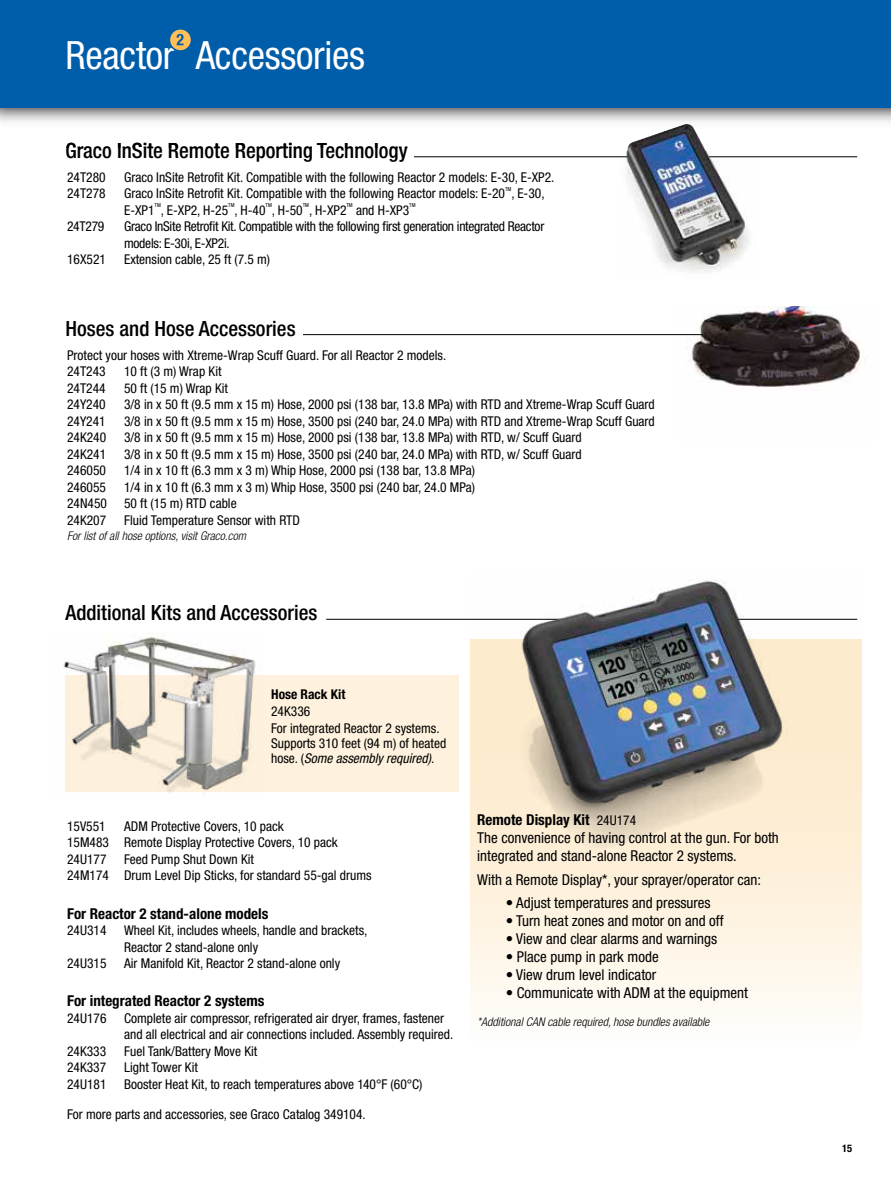
<style>
.page{position:relative;width:891px;height:1188px;background:#fff}
.page>*{position:absolute;margin:0;border:0;box-sizing:border-box;transform-origin:0 0}
.t1{font:condensed 39px "Helvetica Neue LT Std";letter-spacing:-.005em;color:#fff}
.t2{font:500 condensed 21px "Helvetica Neue LT Std";color:#000}
.t3{font:condensed 15px/18px "Helvetica Neue LT Std";color:#000}
.t4{font:700 condensed 15px "Helvetica Neue LT Std";color:#000}
.t5{font:condensed 13.5px/16.5px "Helvetica Neue LT Std";color:#000}
.t6{font:condensed 13.5px/16.5px "Helvetica Neue LT Std";letter-spacing:-.02em;color:#000}
.t7{font:700 condensed 13.5px "Helvetica Neue LT Std";color:#000}
.t8{font:italic 300 condensed 12px "Helvetica Neue LT Std";color:#000}
.t9{font:700 condensed 10.5px "Helvetica Neue LT Std";color:#000}
.t10{font:condensed 5.4px "Helvetica Neue LT Std";color:#000}
.s1{font-style:italic}
.s2{font-weight:700}
.s3{font-size:13.5px}
</style>
<div class="page">
<svg style="left:470px;top:877px;width:392px;height:130px;fill:#fef5e6"></svg>
<div style="left:66px;top:676px;width:393px;height:116px;background:#fef2de"></div>
<hr style="left:326px;top:619px;width:531px;height:1px;background:#000">
<img style="left:470px;top:580px;width:392px;height:297px">
<img style="left:522px;top:582px;width:261px;height:220px">
<hr style="left:414px;top:156px;width:443px;height:1px;background:#000">
<img style="left:63px;top:634px;width:200px;height:158px">
<img style="left:64px;top:638px;width:88px;height:115px">
<img style="left:678px;top:307px;width:187px;height:83px">
<hr style="left:303px;top:334px;width:400px;height:1px;background:#000">
<div style="left:0;top:0;width:891px;height:108px;background:#005da9"></div>
<img style="left:618px;top:152px;width:139px;height:120px">
<img style="left:627px;top:124px;width:89px;height:46px">
<svg style="left:170px;top:30px;width:21px;height:20px"></svg>
<h1 class="t1" style="left:65px;top:32px;width:301px">Reactor Accessories</h1>
<h2 class="t2" style="left:65px;top:138px;width:344px">Graco InSite Remote Reporting Technology</h2>
<p class="t5" style="left:67px;top:169px;width:40px">24T280</p>
<p class="t5" style="left:124px;top:169px;width:432px">Graco InSite Retrofit Kit. Compatible with the following Reactor 2 models: E-30, E-XP2.</p>
<p class="t5" style="left:67px;top:185px;width:40px">24T278</p>
<p class="t5" style="left:124px;top:185px;width:383px">Graco InSite Retrofit Kit. Compatible with the following Reactor models: E-20</p>
<p class="t10" style="left:505px;top:186px;width:8px">TM</p>
<p class="t5" style="left:511px;top:185px;width:35px">, E-30,</p>
<p class="t5" style="left:124px;top:202px;width:32px">E-XP1</p>
<p class="t10" style="left:155px;top:202px;width:8px">TM</p>
<p class="t5" style="left:161px;top:202px;width:69px">, E-XP2, H-25</p>
<p class="t10" style="left:228px;top:202px;width:8px">TM</p>
<p class="t5" style="left:235px;top:202px;width:32px">, H-40</p>
<p class="t10" style="left:266px;top:202px;width:8px">TM</p>
<p class="t5" style="left:272px;top:202px;width:32px">, H-50</p>
<p class="t10" style="left:303px;top:202px;width:8px">TM</p>
<p class="t5" style="left:309px;top:202px;width:39px">, H-XP2</p>
<p class="t10" style="left:346px;top:202px;width:8px">TM</p>
<p class="t5" style="left:356px;top:202px;width:55px">and H-XP3</p>
<p class="t10" style="left:409px;top:202px;width:8px">TM</p>
<p class="t5" style="left:67px;top:218px;width:39px">24T279</p>
<p class="t6" style="left:124px;top:218px;width:422px">Graco InSite Retrofit Kit. Compatible with the following first generation integrated Reactor models: E-30i, E-XP2i.</p>
<p class="t5" style="left:67px;top:251px;width:40px">16X521</p>
<p class="t5" style="left:124px;top:251px;width:148px">Extension cable, 25 ft (7.5 m)</p>
<h2 class="t2" style="left:65px;top:316px;width:232px">Hoses and Hose Accessories</h2>
<p class="t5" style="left:67px;top:347px;width:381px">Protect your hoses with Xtreme-Wrap Scuff Guard. For all Reactor 2 models.<br>24T243</p>
<p class="t5" style="left:124px;top:363px;width:99px">10 ft (3 m) Wrap Kit</p>
<p class="t5" style="left:67px;top:380px;width:40px">24T244</p>
<p class="t5" style="left:124px;top:380px;width:105px">50 ft (15 m) Wrap Kit</p>
<p class="t5" style="left:67px;top:396px;width:40px">24Y240</p>
<p class="t5" style="left:124px;top:396px;width:532px">3/8 in x 50 ft (9.5 mm x 15 m) Hose, 2000 psi (138 bar, 13.8 MPa) with RTD and Xtreme-Wrap Scuff Guard</p>
<p class="t5" style="left:67px;top:413px;width:40px">24Y241</p>
<p class="t5" style="left:124px;top:413px;width:532px">3/8 in x 50 ft (9.5 mm x 15 m) Hose, 3500 psi (240 bar, 24.0 MPa) with RTD and Xtreme-Wrap Scuff Guard</p>
<p class="t5" style="left:67px;top:429px;width:41px">24K240</p>
<p class="t5" style="left:124px;top:429px;width:459px">3/8 in x 50 ft (9.5 mm x 15 m) Hose, 2000 psi (138 bar, 13.8 MPa) with RTD, w/ Scuff Guard</p>
<p class="t5" style="left:67px;top:446px;width:41px">24K241</p>
<p class="t5" style="left:124px;top:446px;width:459px">3/8 in x 50 ft (9.5 mm x 15 m) Hose, 3500 psi (240 bar, 24.0 MPa) with RTD, w/ Scuff Guard</p>
<p class="t5" style="left:67px;top:462px;width:40px">246050</p>
<p class="t5" style="left:124px;top:462px;width:352px">1/4 in x 10 ft (6.3 mm x 3 m) Whip Hose, 2000 psi (138 bar, 13.8 MPa)</p>
<p class="t5" style="left:67px;top:479px;width:40px">246055</p>
<p class="t5" style="left:124px;top:479px;width:352px">1/4 in x 10 ft (6.3 mm x 3 m) Whip Hose, 3500 psi (240 bar, 24.0 MPa)</p>
<p class="t5" style="left:67px;top:495px;width:41px">24N450</p>
<p class="t5" style="left:124px;top:495px;width:114px">50 ft (15 m) RTD cable</p>
<p class="t5" style="left:67px;top:512px;width:41px">24K207</p>
<p class="t5" style="left:124px;top:512px;width:177px">Fluid Temperature Sensor with RTD</p>
<p class="t8" style="left:67px;top:529px;width:180px">For list of all hose options, visit Graco.com</p>
<h2 class="t2" style="left:65px;top:600px;width:253px">Additional Kits and Accessories</h2>
<p class="t7" style="left:271px;top:686px;width:76px">Hose Rack Kit</p>
<p class="t5" style="left:271px;top:702px;width:170px;line-height:17.4px">24K336<br>For integrated Reactor 2 systems.</p>
<p class="t5" style="left:271px;top:736px;width:177px;line-height:15px">Supports 310 feet (94 m) of heated hose. (<span class="s1">Some assembly required)</span>.</p>
<p class="t5" style="left:67px;top:818px;width:272px;text-indent:57px">ADM Protective Covers, 10 pack<br>15M483 Remote Display Protective Covers, 10 pack<br>24U177</p>
<p class="t5" style="left:67px;top:818px;width:40px">15V551</p>
<p class="t5" style="left:67px;top:851px;width:306px;text-indent:57px">Feed Pump Shut Down Kit<br>24M174 Drum Level Dip Sticks, for standard 55-gal drums</p>
<p class="t4" style="left:67px;top:904px;width:203px">For Reactor 2 stand-alone models</p>
<p class="t5" style="left:67px;top:922px;width:41px">24U314</p>
<p class="t5" style="left:124px;top:922px;width:245px">Wheel Kit, includes wheels, handle and brackets,<br>Reactor 2 stand-alone only</p>
<p class="t5" style="left:67px;top:955px;width:41px">24U315</p>
<p class="t5" style="left:124px;top:955px;width:218px">Air Manifold Kit, Reactor 2 stand-alone only</p>
<p class="t4" style="left:67px;top:992px;width:199px">For integrated Reactor 2 systems</p>
<p class="t5" style="left:67px;top:1010px;width:41px">24U176</p>
<p class="t5" style="left:124px;top:1010px;width:331px">Complete air compressor, refrigerated air dryer, frames, fastener and all electrical and air connections included. Assembly required.</p>
<p class="t5" style="left:67px;top:1043px;width:41px">24K333</p>
<p class="t5" style="left:124px;top:1043px;width:135px">Fuel Tank/Battery Move Kit</p>
<p class="t5" style="left:67px;top:1059px;width:41px">24K337</p>
<p class="t5" style="left:124px;top:1059px;width:75px">Light Tower Kit</p>
<p class="t5" style="left:67px;top:1076px;width:41px">24U181</p>
<p class="t5" style="left:124px;top:1076px;width:300px">Booster Heat Kit, to reach temperatures above 140°F (60°C)</p>
<p class="t5" style="left:67px;top:1106px;width:300px">For more parts and accessories, see Graco Catalog 349104.</p>
<p class="t3" style="left:477px;top:811px;width:303px"><span class="s2">Remote Display Kit</span> <span class="s3">24U174<br></span>The convenience of having control at the gun. For both integrated and stand-alone Reactor 2 systems.</p>
<p class="t3" style="left:477px;top:871px;width:285px">With a Remote Display*, your sprayer/operator can:</p>
<p class="t3" style="left:506px;top:893px;width:207px">• Adjust temperatures and pressures</p>
<p class="t3" style="left:506px;top:911px;width:220px">• Turn heat zones and motor on and off</p>
<p class="t3" style="left:506px;top:929px;width:213px">• View and clear alarms and warnings</p>
<p class="t3" style="left:506px;top:947px;width:154px">• Place pump in park mode</p>
<p class="t3" style="left:506px;top:965px;width:152px">• View drum level indicator</p>
<p class="t3" style="left:506px;top:983px;width:244px">• Communicate with ADM at the equipment</p>
<p class="t8" style="left:477px;top:1015px;width:234px">*Additional CAN cable required, hose bundles available</p>
<p class="t9" style="left:842px;top:1142px;width:12px">15</p>
</div>
